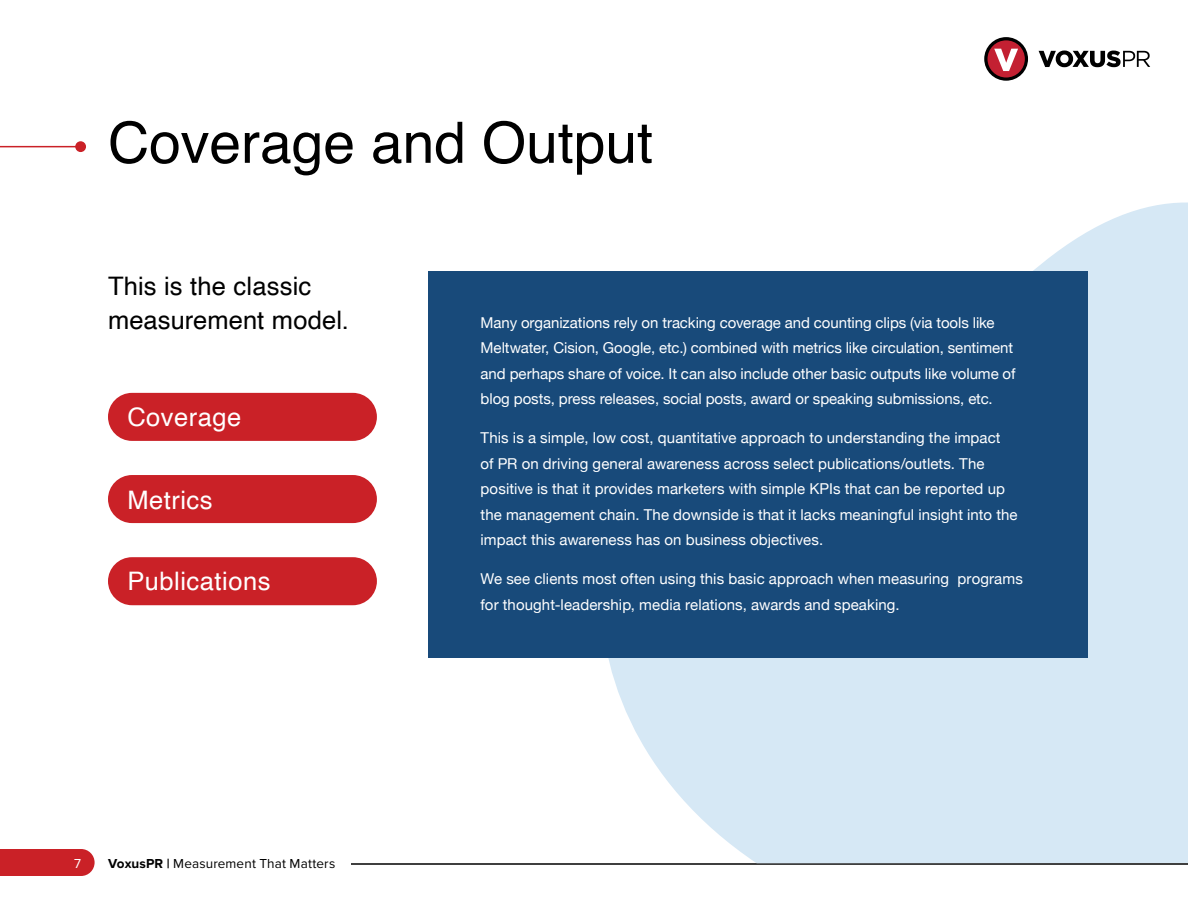
<style>
.page{position:relative;width:1188px;height:918px;background:#fff}
.page>*{position:absolute;margin:0;border:0;box-sizing:border-box;transform-origin:0 0}
.t1{font:100 57px "Helvetica Neue";color:#000}
.t2{font:100 25.5px/34.5px "Helvetica Neue";letter-spacing:.005em;color:#000}
.t3{font:700 25.5px "Helvetica";letter-spacing:.02em;color:#fff}
.t4{font:15px/25.5px "Helvetica Neue";letter-spacing:.005em;color:#fff}
.t5{font:13.5px "Proxima Nova";letter-spacing:.01em;color:#000}
.t6{font:13.5px "Proxima Nova";color:#fff}
.s1{font-weight:700}
</style>
<div class="page">
<hr style="left:351px;top:863px;width:837px;height:2px;background:#000">
<div style="left:0;top:849px;width:95px;height:27px;background:#ca2127"></div>
<hr style="left:0;top:146px;width:84px;height:1px;background:#ca2127">
<div style="left:75px;top:141px;width:11px;height:11px;background:#ca2127;border-radius:50%"></div>
<svg style="left:1039px;top:51px;width:111px;height:16px"></svg>
<svg style="left:984px;top:37px;width:44px;height:44px"></svg>
<div style="left:988px;top:40px;width:37px;height:38px;background:#c32032;border-radius:50%"></div>
<svg style="left:994px;top:49px;width:24px;height:22px"></svg>
<svg style="left:608px;top:202px;width:580px;height:661px;fill:#d6e8f5"></svg>
<div style="left:428px;top:271px;width:660px;height:387px;background:#184a7a"></div>
<div style="left:108px;top:475px;width:269px;height:48px;background:#ca2127;border-radius:24px"></div>
<div style="left:108px;top:393px;width:269px;height:48px;background:#ca2127;border-radius:24px"></div>
<div style="left:108px;top:557px;width:269px;height:48px;background:#ca2127;border-radius:24px"></div>
<h1 class="t1" style="left:108px;top:99px;width:546px">Coverage and Output</h1>
<h2 class="t2" style="left:108px;top:269px;width:242px">This is the classic measurement model.</h2>
<h2 class="t3" style="left:127px;top:397px;width:116px">Coverage</h2>
<h2 class="t3" style="left:127px;top:480px;width:87px">Metrics</h2>
<h2 class="t3" style="left:127px;top:561px;width:145px">Publications</h2>
<p class="t6" style="left:74px;top:856px;width:8px">7</p>
<p class="t5" style="left:108px;top:856px;width:229px"><span class="s1">VoxusPR |</span> Measurement That Matters</p>
<p class="t4" style="left:481px;top:311px;width:536px">Many organizations rely on tracking coverage and counting clips (via tools like Meltwater, Cision, Google, etc.) combined with metrics like circulation, sentiment and perhaps share of voice. It can also include other basic outputs like volume of blog posts, press releases, social posts, award or speaking submissions, etc.</p>
<p class="t4" style="left:481px;top:426px;width:538px">This is a simple, low cost, quantitative approach to understanding the impact<br>of PR on driving general awareness across select publications/outlets. The positive is that it provides marketers with simple KPIs that can be reported up the management chain. The downside is that it lacks meaningful insight into the impact this awareness has on business objectives.</p>
<p class="t4" style="left:481px;top:567px;width:544px">We see clients most often using this basic approach when measuring programs for thought-leadership, media relations, awards and speaking.</p>
</div>
